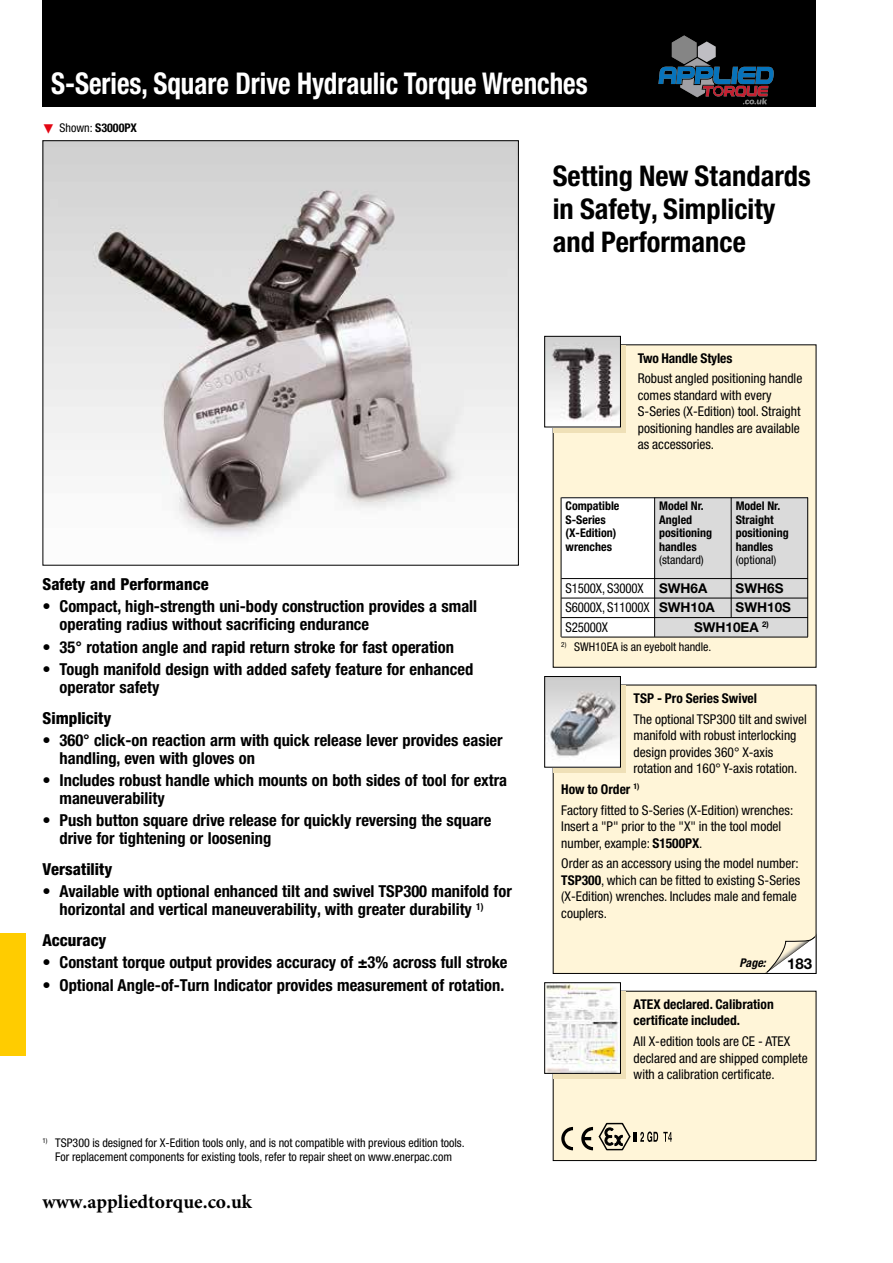
<style>
.page{position:relative;width:893px;height:1263px;background:#fff}
.page>*{position:absolute;margin:0;border:0;box-sizing:border-box;transform-origin:0 0}
.t1{font:700 condensed 30px "Helvetica Neue LTW1 G";color:#fff;scale:.9 1}
.t2{font:700 condensed 28.5px/33px "Helvetica Neue LTW1 G";color:#000}
.t3{font:700 19.5px "Minion Pro";color:#000}
.t4{font:700 condensed 16.5px/18px "Helvetica Neue LTW1 G";color:#000}
.t5{font:800 condensed 16.5px "Helvetica Neue LTW1 G";color:#000}
.t6{font:700 15px "Helvetica Neue LTW1 G";color:#000}
.t7{font:condensed 13.5px/16.5px "Helvetica Neue LTW1 G";color:#000}
.t8{font:700 condensed 13.5px/16.5px "Helvetica Neue LTW1 G";color:#000}
.t9{font:condensed 13.5px/19.5px "Helvetica Neue LTW1 G";color:#000;scale:.95 1}
.t10{font:700 13.5px/19.5px "Helvetica Neue LTW1 G";color:#000}
.t11{font:condensed 12px/14.4px "Helvetica Neue LTW1 G";color:#000;text-align:center}
.t12{font:700 condensed 12px/13.5px "Helvetica Neue LTW1 G";color:#000}
.t13{font:italic 700 condensed 12px "Helvetica Neue LTW1 G";color:#000}
.s1{color:#e30613}
.s2{font-weight:400}
.s3{font-weight:700}
</style>
<div class="page">
<div style="left:0;top:933px;width:26px;height:123px;background:#fc0"></div>
<div style="left:43px;top:0;width:773px;height:106px;background:#000"></div>
<div style="left:553px;top:345px;width:263px;height:322px;background:#fff5d8"></div>
<div style="left:655px;top:497px;width:153px;height:140px;background:#dadada"></div>
<div style="left:561px;top:497px;width:94px;height:140px;background:#fff"></div>
<img style="left:45px;top:142px;width:472px;height:395px">
<div style="left:554px;top:345px;width:72px;height:87px;background:#efe0b7"></div>
<img style="left:546px;top:338px;width:73px;height:87px">
<div style="left:544px;top:336px;width:77px;height:91px;border:1px solid #000"></div>
<hr style="left:561px;top:497px;width:1px;height:140px;background:#000">
<hr style="left:654px;top:497px;width:1px;height:140px;background:#000">
<hr style="left:731px;top:497px;width:1px;height:120px;background:#000">
<hr style="left:807px;top:497px;width:1px;height:140px;background:#000">
<hr style="left:561px;top:497px;width:247px;height:1px;background:#000">
<hr style="left:561px;top:578px;width:247px;height:1px;background:#000">
<hr style="left:561px;top:598px;width:247px;height:1px;background:#000">
<hr style="left:561px;top:617px;width:247px;height:1px;background:#000">
<hr style="left:561px;top:637px;width:247px;height:1px;background:#000">
<div style="left:553px;top:991px;width:263px;height:169px;background:#fff5d8"></div>
<div style="left:553px;top:991px;width:263px;height:170px;border:1px solid #000"></div>
<div style="left:553px;top:685px;width:263px;height:288px;background:#fff5d8"></div>
<svg style="left:766px;top:937px;width:48px;height:35px"></svg>
<div style="left:553px;top:991px;width:73px;height:88px;background:#efe0b7"></div>
<div style="left:553px;top:685px;width:73px;height:88px;background:#efe0b7"></div>
<img style="left:546px;top:984px;width:73px;height:88px">
<div style="left:544px;top:982px;width:77px;height:92px;border:1px solid #000"></div>
<img style="left:546px;top:678px;width:73px;height:87px">
<div style="left:544px;top:676px;width:77px;height:91px;border:1px solid #000"></div>
<svg style="left:561px;top:1127px;width:12px;height:23px"></svg>
<svg style="left:581px;top:1123px;width:91px;height:27px"></svg>
<img style="left:618px;top:35px;width:196px;height:72px">
<h1 class="t1" style="left:51px;top:65px;width:598px">S-Series, Square Drive Hydraulic Torque Wrenches</h1>
<p class="t12" style="left:43px;top:121px;width:96px"><span class="s1">▼</span> <span class="s2">Shown:</span> S3000PX</p>
<p class="t5" style="left:43px;top:574px;width:168px">Safety and Performance</p>
<p class="t4" style="left:60px;top:598px;width:419px;text-indent:-17px">• Compact, high-strength uni-body construction provides a small operating radius without sacrificing endurance</p>
<p class="t4" style="left:43px;top:638px;width:413px">• 35° rotation angle and rapid return stroke for fast operation</p>
<p class="t4" style="left:60px;top:660px;width:415px;text-indent:-17px">• Tough manifold design with added safety feature for enhanced operator safety</p>
<p class="t5" style="left:43px;top:708px;width:70px">Simplicity</p>
<p class="t4" style="left:60px;top:731px;width:445px;text-indent:-17px">• 360° click-on reaction arm with quick release lever provides easier handling, even with gloves on</p>
<p class="t4" style="left:60px;top:771px;width:449px;text-indent:-17px">• Includes robust handle which mounts on both sides of tool for extra maneuverability</p>
<p class="t4" style="left:60px;top:812px;width:433px;text-indent:-17px">• Push button square drive release for quickly reversing the square drive for tightening or loosening</p>
<p class="t5" style="left:43px;top:859px;width:71px">Versatility</p>
<p class="t4" style="left:60px;top:883px;width:454px;text-indent:-17px">• Available with optional enhanced tilt and swivel TSP300 manifold for horizontal and vertical maneuverability, with greater durability <sup>1)</sup></p>
<p class="t5" style="left:43px;top:930px;width:66px">Accuracy</p>
<p class="t4" style="left:43px;top:954px;width:466px">• Constant torque output provides accuracy of ±3% across full stroke</p>
<p class="t4" style="left:43px;top:976px;width:463px">• Optional Angle-of-Turn Indicator provides measurement of rotation.</p>
<p class="t11" style="left:43px;top:1135px;width:422px"><sup>1)</sup> TSP300 is designed for X-Edition tools only, and is not compatible with previous edition tools.<br>For replacement components for existing tools, refer to repair sheet on www.enerpac.com</p>
<p class="t3" style="left:43px;top:1188px;width:211px">www.appliedtorque.co.uk</p>
<h2 class="t2" style="left:553px;top:160px;width:259px">Setting New Standards in Safety, Simplicity and Performance</h2>
<p class="t8" style="left:638px;top:350px;width:96px">Two Handle Styles</p>
<p class="t7" style="left:638px;top:370px;width:166px">Robust angled positioning handle comes standard with every<br>S-Series (X-Edition) tool. Straight positioning handles are available as accessories.</p>
<p class="t12" style="left:566px;top:499px;width:55px">Compatible<br>S-Series (X-Edition) wrenches</p>
<p class="t12" style="left:659px;top:499px;width:55px">Model Nr.<br>Angled positioning handles</p>
<p class="t11" style="left:659px;top:553px;width:46px">(standard)</p>
<p class="t12" style="left:736px;top:499px;width:55px">Model Nr.<br>Straight positioning handles</p>
<p class="t11" style="left:736px;top:553px;width:42px">(optional)</p>
<p class="t9" style="left:566px;top:578px;width:90px">S1500X, S3000X<br>S6000X, S11000X<br>S25000X</p>
<p class="t10" style="left:659px;top:578px;width:57px">SWH6A<br>SWH10A</p>
<p class="t10" style="left:736px;top:578px;width:49px">SWH6S</p>
<p class="t10" style="left:736px;top:598px;width:57px">SWH10S</p>
<p class="t10" style="left:694px;top:617px;width:76px">SWH10EA <sup>2)</sup></p>
<p class="t11" style="left:561px;top:639px;width:150px"><sup>2)</sup> SWH10EA is an eyebolt handle.</p>
<p class="t8" style="left:634px;top:690px;width:125px">TSP - Pro Series Swivel</p>
<p class="t7" style="left:634px;top:710px;width:175px">The optional TSP300 tilt and swivel manifold with robust interlocking design provides 360° X-axis rotation and 160° Y-axis rotation.</p>
<p class="t7" style="left:561px;top:779px;width:233px;line-height:20.9px"><span class="s3">How to Order</span> <sup>1)<br></sup>Factory fitted to S-Series (X-Edition) wrenches:</p>
<p class="t7" style="left:561px;top:818px;width:222px">Insert a "P" prior to the "X" in the tool model number, example: <span class="s3">S1500PX</span>.</p>
<p class="t7" style="left:561px;top:855px;width:241px">Order as an accessory using the model number:<br><span class="s3">TSP300</span>, which can be fitted to existing S-Series (X-Edition) wrenches. Includes male and female couplers.</p>
<p class="t13" style="left:740px;top:956px;width:28px">Page:</p>
<p class="t6" style="left:787px;top:954px;width:27px">183</p>
<p class="t8" style="left:634px;top:996px;width:142px">ATEX declared. Calibration certificate included.</p>
<p class="t7" style="left:634px;top:1033px;width:176px">All X-edition tools are CE - ATEX declared and are shipped complete with a calibration certificate.</p>
</div>
